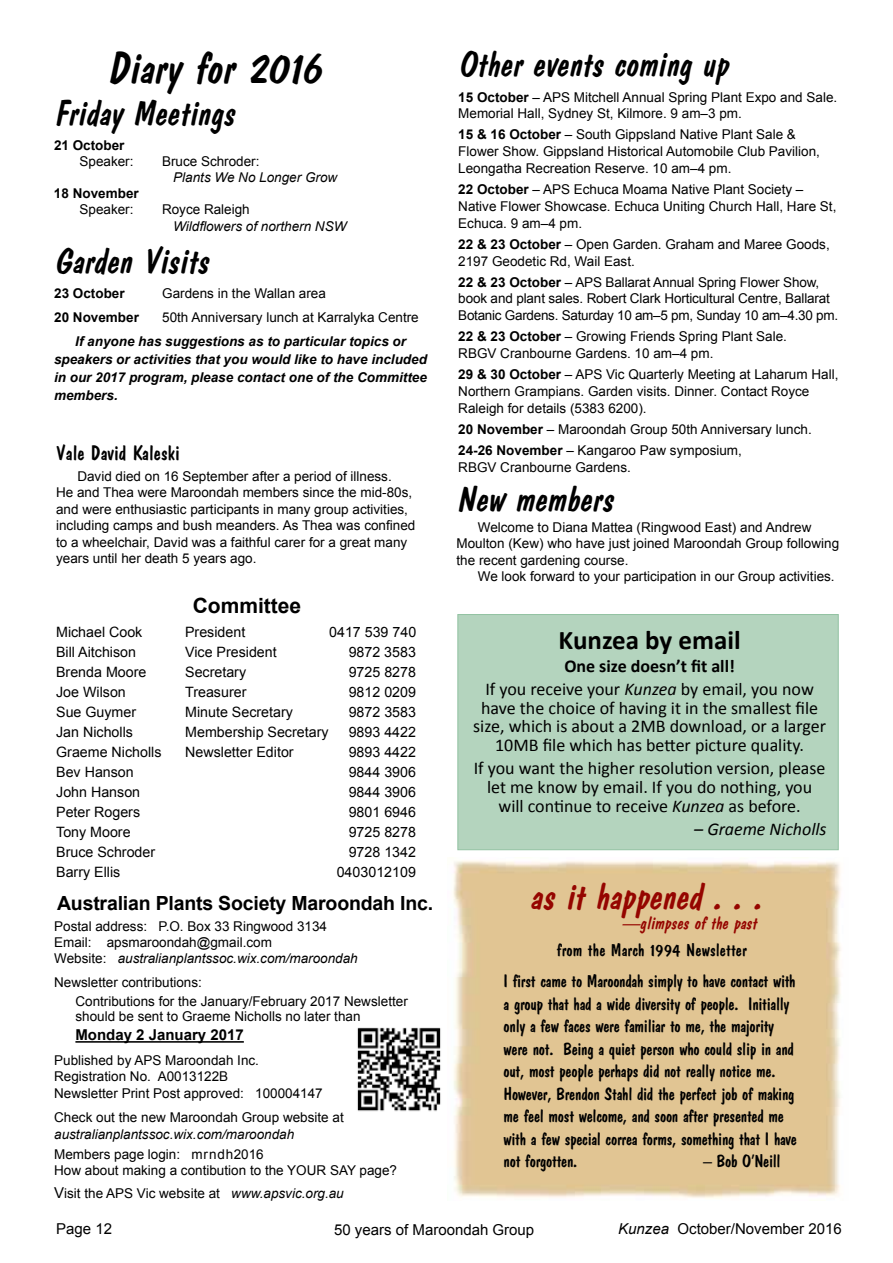
<style>
.page{position:relative;width:893px;height:1263px;background:#fff}
.page>*{position:absolute;margin:0;border:0;box-sizing:border-box;transform-origin:0 0}
.t1{font:italic 45px "Don Casual";color:#000}
.t2{font:italic 37.5px "Don Casual";color:#950500}
.t3{font:italic 36px "Don Casual";color:#000}
.t4{font:700 27px "Calibri";color:#000}
.t5{font:21px "Don Casual SW";color:#000}
.t6{font:700 21px "Arial";color:#000}
.t7{font:700 19.5px "Arial";letter-spacing:-.01em;color:#000}
.t8{font:18px/22.5px "Don Casual SW";letter-spacing:-.02em;color:#000;text-align:center}
.t9{font:18px/18.8px "Calibri";color:#000;text-align:center}
.t10{font:italic 18px "Don Casual";color:#950500}
.t11{font:italic 18px "Calibri";color:#000}
.t12{font:15px "Arial";color:#000}
.t13{font:700 15px "Arial";color:#000}
.t14{font:14.25px "Arial";color:#000}
.t15{font:13.5px/16.8px "Arial";color:#000}
.t16{font:italic 700 13.5px/18px "Arial";color:#000}
.t17{font:italic 13.5px "Arial";color:#000}
.t18{font:700 13.5px "Arial";color:#000}
.s1{font-style:italic}
.s2{font-size:15px}
.s3{font-weight:700}
</style>
<div class="page">
<img style="left:357px;top:1027px;width:84px;height:85px">
<hr style="left:75px;top:1041px;width:169px;height:2px;background:#000">
<img style="left:453px;top:860px;width:388px;height:339px">
<div style="left:458px;top:614px;width:380px;height:236px;background:#b4d4be;border:1px solid #92c2a2"></div>
<h1 class="t1" style="left:107px;top:40px;width:216px">Diary for 2016</h1>
<h3 class="t3" style="left:54px;top:91px;width:182px">Friday Meetings</h3>
<p class="t18" style="left:54px;top:137px;width:72px">21 October</p>
<p class="t15" style="left:80px;top:153px;width:56px">Speaker:</p>
<p class="t15" style="left:162px;top:153px;width:99px">Bruce Schroder:</p>
<p class="t17" style="left:173px;top:170px;width:166px">Plants We No Longer Grow</p>
<p class="t18" style="left:54px;top:186px;width:86px">18 November</p>
<p class="t15" style="left:79px;top:201px;width:56px">Speaker:</p>
<p class="t15" style="left:162px;top:201px;width:89px">Royce Raleigh</p>
<p class="t17" style="left:173px;top:218px;width:175px">Wildflowers of northern NSW</p>
<h3 class="t3" style="left:54px;top:239px;width:156px">Garden Visits</h3>
<p class="t18" style="left:54px;top:285px;width:72px">23 October</p>
<p class="t15" style="left:162px;top:285px;width:165px">Gardens in the Wallan area</p>
<p class="t18" style="left:54px;top:310px;width:86px">20 November</p>
<p class="t15" style="left:162px;top:309px;width:258px">50th Anniversary lunch at Karralyka Centre</p>
<p class="t16" style="left:54px;top:332px;width:374px;text-indent:21px">If anyone has suggestions as to particular topics or speakers or activities that you would like to have included in our 2017 program, please contact one of the Committee members.</p>
<h3 class="t5" style="left:56px;top:440px;width:125px">Vale David Kaleski</h3>
<p class="t15" style="left:56px;top:468px;width:361px;text-indent:21px">David died on 16 September after a period of illness.<br>He and Thea were Maroondah members since the mid-80s, and were enthusiastic participants in many group activities, including camps and bush meanders. As Thea was confined to a wheelchair, David was a faithful carer for a great many years until her death 5 years ago.</p>
<h3 class="t6" style="left:193px;top:593px;width:110px">Committee</h3>
<p class="t14" style="left:56px;top:624px;width:88px">Michael Cook</p>
<p class="t14" style="left:185px;top:624px;width:62px">President</p>
<p class="t14" style="left:329px;top:624px;width:89px">0417 539 740</p>
<p class="t14" style="left:56px;top:644px;width:81px">Bill Aitchison</p>
<p class="t14" style="left:185px;top:644px;width:93px">Vice President</p>
<p class="t14" style="left:349px;top:644px;width:69px">9872 3583</p>
<p class="t14" style="left:56px;top:664px;width:92px">Brenda Moore</p>
<p class="t14" style="left:185px;top:664px;width:62px">Secretary</p>
<p class="t14" style="left:349px;top:664px;width:69px">9725 8278</p>
<p class="t14" style="left:56px;top:684px;width:71px">Joe Wilson</p>
<p class="t14" style="left:185px;top:684px;width:63px">Treasurer</p>
<p class="t14" style="left:349px;top:684px;width:69px">9812 0209</p>
<p class="t14" style="left:56px;top:704px;width:81px">Sue Guymer</p>
<p class="t14" style="left:185px;top:704px;width:109px">Minute Secretary</p>
<p class="t14" style="left:349px;top:704px;width:69px">9872 3583</p>
<p class="t14" style="left:56px;top:724px;width:78px">Jan Nicholls</p>
<p class="t14" style="left:185px;top:724px;width:145px">Membership Secretary</p>
<p class="t14" style="left:349px;top:724px;width:69px">9893 4422</p>
<p class="t14" style="left:56px;top:744px;width:107px">Graeme Nicholls</p>
<p class="t14" style="left:185px;top:744px;width:110px">Newsletter Editor</p>
<p class="t14" style="left:349px;top:744px;width:69px">9893 4422</p>
<p class="t14" style="left:56px;top:764px;width:79px">Bev Hanson</p>
<p class="t14" style="left:349px;top:764px;width:69px">9844 3906</p>
<p class="t14" style="left:56px;top:784px;width:85px">John Hanson</p>
<p class="t14" style="left:349px;top:784px;width:69px">9844 3906</p>
<p class="t14" style="left:56px;top:804px;width:85px">Peter Rogers</p>
<p class="t14" style="left:349px;top:804px;width:69px">9801 6946</p>
<p class="t14" style="left:56px;top:824px;width:76px">Tony Moore</p>
<p class="t14" style="left:349px;top:824px;width:69px">9725 8278</p>
<p class="t14" style="left:56px;top:844px;width:100px">Bruce Schroder</p>
<p class="t14" style="left:349px;top:844px;width:69px">9728 1342</p>
<p class="t14" style="left:56px;top:864px;width:66px">Barry Ellis</p>
<p class="t14" style="left:337px;top:864px;width:81px">0403012109</p>
<h3 class="t7" style="left:57px;top:892px;width:377px">Australian Plants Society Maroondah Inc.</h3>
<p class="t15" style="left:54px;top:918px;width:305px;line-height:16.2px">Postal address: P.O. Box 33 Ringwood 3134<br>Email: apsmaroondah@gmail.com<br>Website: <span class="s1">australianplantssoc.wix.com/maroondah</span></p>
<p class="t15" style="left:75px;top:972px;width:334px;line-height:19.2px;text-indent:-21px">Newsletter contributions:<br>Contributions for the January/February 2017 Newsletter</p>
<p class="t15" style="left:75px;top:1008px;width:287px">should be sent to Graeme Nicholls no later than</p>
<p class="t13" style="left:75px;top:1026px;width:170px">Monday 2 January 2017</p>
<p class="t15" style="left:54px;top:1052px;width:270px;line-height:16.2px">Published by APS Maroondah Inc.<br>Registration No. A0013122B<br>Newsletter Print Post approved: 100004147</p>
<p class="t15" style="left:54px;top:1109px;width:291px">Check out the new Maroondah Group website at</p>
<p class="t17" style="left:54px;top:1126px;width:242px">australianplantssoc.wix.com/maroondah</p>
<p class="t15" style="left:54px;top:1146px;width:344px;line-height:16.2px">Members page login: mrndh2016<br>How about making a contibution to the YOUR SAY page?</p>
<p class="t15" style="left:54px;top:1184px;width:291px"><span class="s2">V</span>isit the APS Vic website at <span class="s1">www.apsvic.org.au</span></p>
<h3 class="t3" style="left:458px;top:42px;width:271px">Other events coming up</h3>
<p class="t15" style="left:458px;top:88px;width:380px"><span class="s3">15 October</span> – APS Mitchell Annual Spring Plant Expo and Sale.<br>Memorial Hall, Sydney St, Kilmore. 9 am–3 pm.</p>
<p class="t15" style="left:458px;top:126px;width:363px"><span class="s3">15 &amp; 16 October</span> – South Gippsland Native Plant Sale &amp;<br>Flower Show. Gippsland Historical Automobile Club Pavilion,<br>Leongatha Recreation Reserve. 10 am–4 pm.</p>
<p class="t15" style="left:458px;top:181px;width:380px"><span class="s3">22 October</span> – APS Echuca Moama Native Plant Society –<br>Native Flower Showcase. Echuca Uniting Church Hall, Hare St,<br>Echuca. 9 am–4 pm.</p>
<p class="t15" style="left:458px;top:236px;width:373px"><span class="s3">22 &amp; 23 October</span> – Open Garden. Graham and Maree Goods,<br>2197 Geodetic Rd, Wail East.</p>
<p class="t15" style="left:458px;top:273px;width:381px"><span class="s3">22 &amp; 23 October</span> – APS Ballarat Annual Spring Flower Show, book and plant sales. Robert Clark Horticultural Centre, Ballarat<br>Botanic Gardens. Saturday 10 am–5 pm, Sunday 10 am–4.30 pm.</p>
<p class="t15" style="left:458px;top:328px;width:330px"><span class="s3">22 &amp; 23 October</span> – Growing Friends Spring Plant Sale.<br>RBGV Cranbourne Gardens. 10 am–4 pm.</p>
<p class="t15" style="left:458px;top:366px;width:382px"><span class="s3">29 &amp; 30 October</span> – APS Vic Quarterly Meeting at Laharum Hall,<br>Northern Grampians. Garden visits. Dinner. Contact Royce<br>Raleigh for details (5383 6200).</p>
<p class="t15" style="left:458px;top:418px;width:355px;line-height:21px"><span class="s3">20 November</span> – Maroondah Group 50th Anniversary lunch.<br><span class="s3">24-26 November</span> – Kangaroo Paw symposium,</p>
<p class="t15" style="left:458px;top:458px;width:174px">RBGV Cranbourne Gardens.</p>
<h3 class="t3" style="left:457px;top:477px;width:158px">New members</h3>
<p class="t15" style="left:457px;top:519px;width:384px;text-indent:21px">Welcome to Diana Mattea (Ringwood East) and Andrew<br>Moulton (Kew) who have just joined Maroondah Group following the recent gardening course.</p>
<p class="t15" style="left:478px;top:568px;width:358px">We look forward to your participation in our Group activities.</p>
<h3 class="t4" style="left:559px;top:622px;width:184px">Kunzea by email</h3>
<h3 class="t9" style="left:485px;top:654px;width:330px;line-height:23px"><span class="s3">One size doesn’t fit all!<br></span>If you receive your <span class="s1">Kunzea</span> by email, you now</h3>
<h3 class="t9" style="left:473px;top:698px;width:354px">have the choice of having it in the smallest file size, which is about a 2MB download, or a larger<br>10MB file which has better picture quality.</h3>
<h3 class="t9" style="left:474px;top:759px;width:353px">If you want the higher resolution version, please let me know by email. If you do nothing, you will continue to receive <span class="s1">Kunzea</span> as before.</h3>
<h3 class="t11" style="left:694px;top:816px;width:134px">– Graeme Nicholls</h3>
<h2 class="t2" style="left:530px;top:874px;width:233px">as it happened . . .</h2>
<h3 class="t10" style="left:622px;top:912px;width:136px">—glimpses of the past</h3>
<h3 class="t8" style="left:504px;top:935px;width:294px;line-height:31px">from the March 1994 Newsletter<br>I first came to Maroondah simply to have contact with</h3>
<p class="t8" style="left:504px;top:992px;width:295px;text-align:left">a group that had a wide diversity of people. Initially only a few faces were familiar to me, the majority were not. Being a quiet person who could slip in and out, most people perhaps did not really notice me.<br>However, Brendon Stahl did the perfect job of making me feel most welcome, and soon after presented me with a few special correa forms, something that I have not forgotten.</p>
<h3 class="t8" style="left:703px;top:1150px;width:79px">– Bob O’Neill</h3>
<p class="t12" style="left:56px;top:1221px;width:57px">Page 12</p>
<p class="t12" style="left:334px;top:1221px;width:202px">50 years of Maroondah Group</p>
<p class="t12" style="left:618px;top:1221px;width:225px"><span class="s1">Kunzea</span> October/November 2016</p>
</div>
